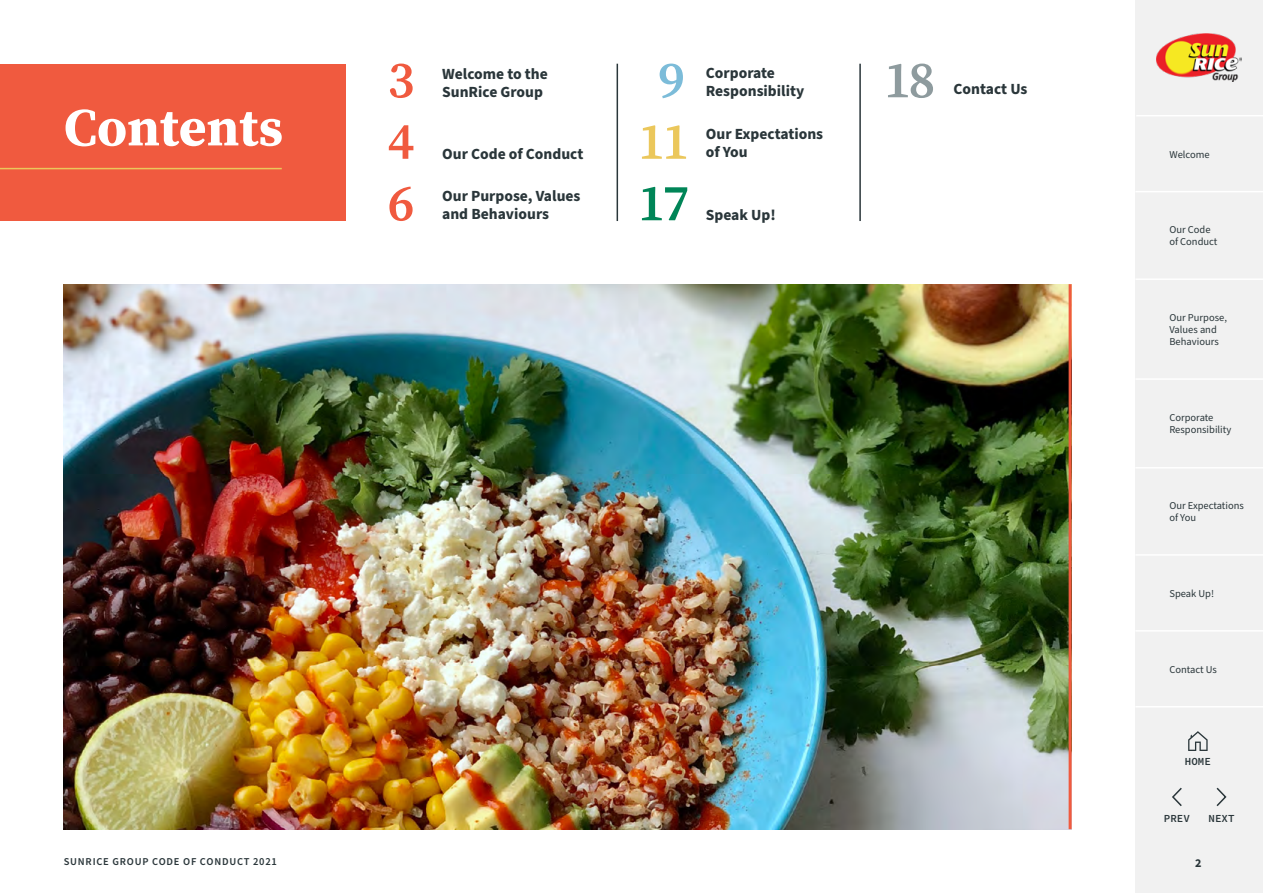
<style>
.page{position:relative;width:1263px;height:893px;background:#fff}
.page>*{position:absolute;margin:0;border:0;box-sizing:border-box;transform-origin:0 0}
.t1{font:53.4px "Source Serif Variable";color:#fff}
.t2{font:51.75px "Source Serif Variable";color:#f05a3f}
.t3{font:51.75px "Source Serif Variable";color:#ebc75b}
.t4{font:51.75px "Source Serif Variable";color:#008557}
.t5{font:51.75px "Source Serif Variable";color:#8e9b9e}
.t6{font:51.75px "Source Serif Variable";color:#7cbcd9}
.t7{font:700 15.45px "Source Sans Pro";color:#2a363a}
.t8{font:700 12px "Source Sans Pro";color:#2a363a}
.t9{font:10.8px "Source Code Variable";color:#2a363a}
.t10{font:10.5px/12px "Source Sans Pro";color:#2a363a}
.t11{font:600 10.5px "Source Sans Pro";letter-spacing:.075em;color:#2a363a}
</style>
<div class="page">
<img style="left:64px;top:284px;width:1004px;height:545px">
<hr style="left:1068px;top:284px;width:3px;height:545px;background:#f05a3f">
<div style="left:0;top:64px;width:346px;height:157px;background:#f05a3f"></div>
<hr style="left:0;top:168px;width:282px;height:1px;background:#ebc75b">
<hr style="left:616px;top:64px;width:2px;height:157px;background:#2a363a">
<hr style="left:859px;top:64px;width:2px;height:157px;background:#2a363a">
<div style="left:1135px;top:1px;width:128px;height:892px;background:#f1f1f1"></div>
<hr style="left:1135px;top:191px;width:128px;height:1px;background:#fff">
<hr style="left:1136px;top:115px;width:127px;height:1px;background:#fff">
<hr style="left:1135px;top:278px;width:128px;height:2px;background:#fff">
<hr style="left:1135px;top:630px;width:128px;height:2px;background:#fff">
<hr style="left:1135px;top:706px;width:128px;height:1px;background:#fff">
<hr style="left:1135px;top:554px;width:128px;height:2px;background:#fff">
<hr style="left:1135px;top:467px;width:128px;height:1px;background:#fff">
<hr style="left:1135px;top:378px;width:128px;height:2px;background:#fff">
<svg style="left:1172px;top:787px;width:10px;height:20px"></svg>
<svg style="left:1216px;top:787px;width:11px;height:20px"></svg>
<svg style="left:1188px;top:731px;width:19px;height:20px"></svg>
<img style="left:1156px;top:34px;width:85px;height:47px">
<h1 class="t1" style="left:64px;top:92px;width:221px">Contents</h1>
<h2 class="t2" style="left:388px;top:45px;width:28px">3</h2>
<h2 class="t2" style="left:388px;top:107px;width:28px">4</h2>
<h2 class="t2" style="left:388px;top:168px;width:28px">6</h2>
<p class="t7" style="left:442px;top:64px;width:107px">Welcome to the</p>
<p class="t7" style="left:442px;top:82px;width:102px">SunRice Group</p>
<p class="t7" style="left:442px;top:143px;width:143px">Our Code of Conduct</p>
<p class="t7" style="left:442px;top:185px;width:140px">Our Purpose, Values</p>
<p class="t7" style="left:442px;top:203px;width:108px">and Behaviours</p>
<h2 class="t6" style="left:658px;top:45px;width:28px">9</h2>
<h2 class="t3" style="left:638px;top:107px;width:53px">11</h2>
<h2 class="t4" style="left:638px;top:168px;width:53px">17</h2>
<p class="t7" style="left:706px;top:62px;width:71px">Corporate</p>
<p class="t7" style="left:706px;top:80px;width:100px">Responsibility</p>
<p class="t7" style="left:706px;top:124px;width:119px">Our Expectations</p>
<p class="t7" style="left:706px;top:142px;width:43px">of You</p>
<p class="t7" style="left:706px;top:204px;width:72px">Speak Up!</p>
<h2 class="t5" style="left:884px;top:45px;width:53px">18</h2>
<p class="t7" style="left:953px;top:78px;width:75px">Contact Us</p>
<p class="t11" style="left:64px;top:854px;width:215px">SUNRICE GROUP CODE OF CONDUCT 2021</p>
<p class="t10" style="left:1169px;top:148px;width:42px">Welcome</p>
<p class="t10" style="left:1169px;top:224px;width:50px">Our Code of Conduct</p>
<p class="t10" style="left:1169px;top:312px;width:59px">Our Purpose,<br>Values and<br>Behaviours</p>
<p class="t10" style="left:1169px;top:412px;width:63px">Corporate<br>Responsibility</p>
<p class="t10" style="left:1169px;top:500px;width:76px">Our Expectations of You</p>
<p class="t10" style="left:1169px;top:588px;width:46px">Speak Up!</p>
<p class="t10" style="left:1169px;top:664px;width:49px">Contact Us</p>
<p class="t9" style="left:1185px;top:754px;width:27px">HOME</p>
<p class="t9" style="left:1164px;top:810px;width:27px">PREV</p>
<p class="t9" style="left:1208px;top:810px;width:27px">NEXT</p>
<p class="t8" style="left:1195px;top:855px;width:8px">2</p>
</div>
